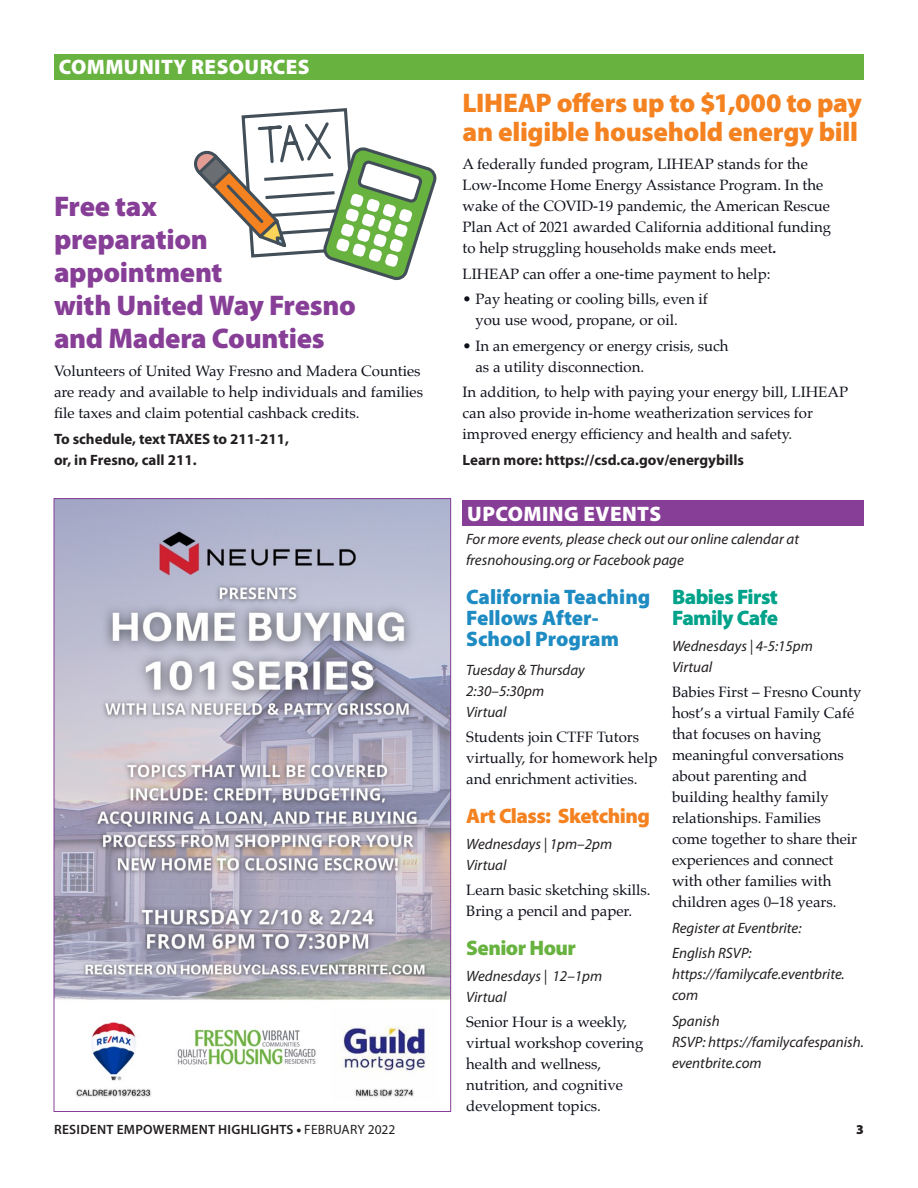
<style>
.page{position:relative;width:918px;height:1188px;background:#fff}
.page>*{position:absolute;margin:0;border:0;box-sizing:border-box;transform-origin:0 0}
.H1-purple{font:900 28.5px/33px "Myriad Pro";letter-spacing:-.01em;color:#873e97}
.H1-purple-2{font:900 27px/28.5px "Myriad Pro";letter-spacing:-.01em;color:#f58220}
.H1-white{font:900 21px/21px "Myriad Pro";color:#1e8bc2}
.H1-white-2{font:900 21px "Myriad Pro";letter-spacing:.02em;color:#fff}
.H1-purple-3{font:900 21px/21px "Myriad Pro";letter-spacing:-.025em;color:#00a289}
.H1-purple-4{font:900 21px "Myriad Pro";letter-spacing:-.025em;color:#f58220}
.H1-purple-5{font:900 21px "Myriad Pro";letter-spacing:-.025em;color:#68b23f}
.Caption_-_White{font:15px/21px "Palatino";color:#0e101a}
.Caption_-_White-2{font:italic 15px/21px "Myriad Pro";color:#231f20}
.More_Info{font:700 15px/21px "Myriad Pro";color:#231f20}
.t1{font:600 13.5px "Myriad Pro";letter-spacing:.02em;color:#231f20}
.t2{font:900 13.5px "Myriad Pro";color:#231f20}
.s1{font-weight:700}
.s2{font-weight:900}
.s3{font-weight:400}
</style>
<div class="page">
<div style="left:463px;top:500px;width:401px;height:26px;background:#873e97"></div>
<div style="left:54px;top:54px;width:810px;height:26px;background:#68b23f"></div>
<img style="left:56px;top:500px;width:393px;height:597px">
<svg style="left:194px;top:108px;width:243px;height:173px"></svg>
<p class="H1-white-2" style="left:59px;top:53px;width:253px">COMMUNITY RESOURCES</p>
<p class="H1-purple" style="left:54px;top:188px;width:303px">Free tax<br>preparation appointment<br>with United Way Fresno and Madera Counties</p>
<p class="Caption_-_White" style="left:54px;top:361px;width:371px">Volunteers of United Way Fresno and Madera Counties are ready and available to help individuals and families file taxes and claim potential cashback credits.</p>
<p class="More_Info" style="left:54px;top:428px;width:236px">To schedule, text TAXES to 211-211, or, in Fresno, call 211.</p>
<p class="H1-purple-2" style="left:463px;top:88px;width:401px">LIHEAP offers up to $1,000 to pay an eligible household energy bill</p>
<p class="Caption_-_White" style="left:463px;top:153px;width:370px">A federally funded program, LIHEAP stands for the Low-Income Home Energy Assistance Program. In the wake of the COVID-19 pandemic, the American Rescue Plan Act of 2021 awarded California additional funding to help struggling households make ends meet<span class="s1">.</span></p>
<p class="Caption_-_White" style="left:463px;top:263px;width:309px">LIHEAP can offer a one-time payment to help:</p>
<p class="Caption_-_White" style="left:475px;top:288px;width:234px;text-indent:-13px">• Pay heating or cooling bills, even if you use wood, propane, or oil.</p>
<p class="Caption_-_White" style="left:475px;top:335px;width:255px;text-indent:-13px">• In an emergency or energy crisis, such as a utility disconnection.</p>
<p class="Caption_-_White" style="left:463px;top:381px;width:387px">In addition, to help with paying your energy bill, LIHEAP can also provide in-home weatherization services for improved energy efficiency and health and safety.</p>
<p class="More_Info" style="left:463px;top:449px;width:283px">Learn more: https://csd.ca.gov/energybills</p>
<p class="H1-white-2" style="left:467px;top:500px;width:195px">UPCOMING EVENTS</p>
<p class="Caption_-_White-2" style="left:466px;top:528px;width:335px">For more events, please check out our online calendar at fresnohousing.org or Facebook page</p>
<p class="H1-white" style="left:466px;top:586px;width:186px">California Teaching<br>Fellows After-<br>School Program</p>
<p class="Caption_-_White-2" style="left:466px;top:659px;width:120px">Tuesday &amp; Thursday<br>2:30–5:30pm<br>Virtual</p>
<p class="Caption_-_White" style="left:466px;top:727px;width:193px">Students join CTFF Tutors virtually, for homework help and enrichment activities.</p>
<p class="H1-purple-4" style="left:466px;top:802px;width:185px">Art Class: Sketching</p>
<p class="Caption_-_White-2" style="left:466px;top:833px;width:147px">Wednesdays | 1pm–2pm<br>Virtual</p>
<p class="Caption_-_White" style="left:466px;top:880px;width:186px">Learn basic sketching skills.<br>Bring a pencil and paper.</p>
<p class="H1-purple-5" style="left:466px;top:934px;width:111px">Senior Hour</p>
<p class="Caption_-_White-2" style="left:466px;top:965px;width:138px">Wednesdays | 12–1pm<br>Virtual</p>
<p class="Caption_-_White" style="left:466px;top:1012px;width:179px">Senior Hour is a weekly, virtual workshop covering health and wellness, nutrition, and cognitive development topics.</p>
<p class="H1-purple-3" style="left:672px;top:586px;width:108px">Babies First<br>Family Cafe</p>
<p class="Caption_-_White-2" style="left:672px;top:635px;width:142px">Wednesdays | 4-5:15pm<br>Virtual</p>
<p class="Caption_-_White" style="left:672px;top:682px;width:191px">Babies First – Fresno County host’s a virtual Family Café that focuses on having meaningful conversations about parenting and building healthy family relationships. Families<br>come together to share their experiences and connect with other families with children ages 0–18 years.</p>
<p class="Caption_-_White-2" style="left:672px;top:917px;width:131px">Register at Eventbrite:</p>
<p class="Caption_-_White-2" style="left:672px;top:943px;width:174px">English RSVP: https://familycafe.eventbrite. com</p>
<p class="Caption_-_White-2" style="left:672px;top:1010px;width:193px">Spanish<br>RSVP: https://familycafespanish. eventbrite.com</p>
<p class="t1" style="left:54px;top:1121px;width:343px">RESIDENT EMPOWERMENT HIGHLIGHTS <span class="s2">•</span> <span class="s3">FEBRUARY 2022</span></p>
<p class="t2" style="left:856px;top:1120px;width:9px">3</p>
</div>
